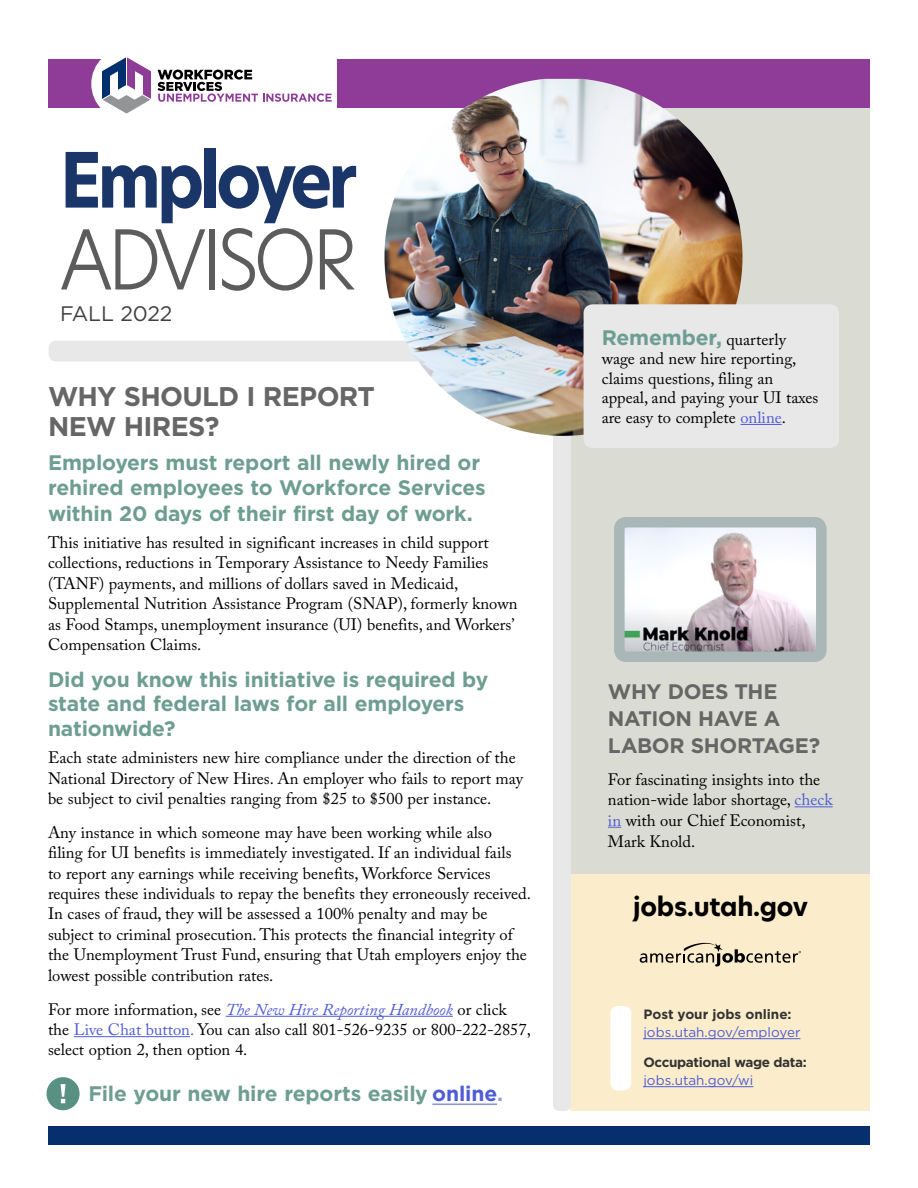
<style>
.page{position:relative;width:918px;height:1188px;background:#fff}
.page>*{position:absolute;margin:0;border:0;box-sizing:border-box;transform-origin:0 0}
.t1{font:300 81px "New Hero";letter-spacing:-.07em;color:#4a4a4a;scale:.93 1}
.t2{font:700 74.55px "New Hero";letter-spacing:-.06em;color:#1a3668;scale:.93 1}
.t3{font:700 27px/30px "Gotham HTF";letter-spacing:-.025em;color:#666}
.t4{font:700 25.5px "New Hero";letter-spacing:-.01em;color:#000}
.t5{font:700 21px/25.5px "Gotham HTF";letter-spacing:-.01em;color:#6e9e91}
.t6{font:700 21px/27px "Gotham HTF";letter-spacing:-.02em;color:#666}
.t7{font:21px "Gotham HTF";letter-spacing:-.01em;color:#404040}
.t8{font:16.5px/20.4px "Adobe Caslon Pro";color:#000}
.t9{font:13.5px "Gotham HTF";color:#4f5cd6}
.t10{font:700 13.5px "Gotham HTF";letter-spacing:-.025em;color:#333}
.t11{font:700 13.5px "Gotham HTF";color:#333}
.s1{font-style:italic;color:#4f5cd6}
.s2{color:#4f5cd6}
.s3{color:#959de6}
.s4{font-family:"Adobe Caslon Pro";font-weight:400;font-size:16.5px;color:#000}
</style>
<div class="page">
<div style="left:49px;top:341px;width:821px;height:20px;background:#e8e8e8;border-radius:8px"></div>
<div style="left:571px;top:108px;width:299px;height:767px;background:#dadbd2"></div>
<div style="left:338px;top:60px;width:532px;height:48px;background:#8e3c97"></div>
<div style="left:48px;top:60px;width:86px;height:48px;background:#8e3c97"></div>
<div style="left:91px;top:48px;width:72px;height:72px;background:#fff;border-radius:50%"></div>
<svg style="left:102px;top:57px;width:49px;height:57px"></svg>
<svg style="left:157px;top:70px;width:175px;height:32px"></svg>
<div style="left:571px;top:875px;width:299px;height:236px;background:#fbedcb"></div>
<div style="left:48px;top:1126px;width:822px;height:18px;background:#062f6e"></div>
<hr style="left:226px;top:1016px;width:227px;height:1px;background:#4f5cd6">
<hr style="left:74px;top:1036px;width:116px;height:1px;background:#4f5cd6">
<svg style="left:640px;top:943px;width:161px;height:23px"></svg>
<hr style="left:643px;top:1038px;width:158px;height:1px;background:#4f5cd6">
<hr style="left:643px;top:1086px;width:110px;height:1px;background:#4f5cd6">
<div style="left:610px;top:1006px;width:21px;height:85px;background:#fff;border-radius:8px"></div>
<div style="left:553px;top:356px;width:18px;height:755px;background:#e8e8e8;border-radius:6px"></div>
<hr style="left:795px;top:806px;width:38px;height:1px;background:#4f5cd6">
<svg style="left:608px;top:827px;width:13px;height:1px"></svg>
<img style="left:384px;top:79px;width:358px;height:357px">
<img style="left:625px;top:528px;width:191px;height:123px">
<div style="left:614px;top:517px;width:213px;height:145px;border:10px solid #a9b7b7;border-radius:7px"></div>
<div style="left:46px;top:1077px;width:34px;height:33px;background:#589182;border-radius:50%"></div>
<svg style="left:61px;top:1084px;width:4px;height:19px"></svg>
<hr style="left:432px;top:1104px;width:65px;height:1px;background:#4f5cd6">
<div style="left:584px;top:304px;width:255px;height:144px;background:#e8e8e8;border-radius:9px"></div>
<hr style="left:741px;top:424px;width:41px;height:1px;background:#4f5cd6">
<h2 class="t2" style="left:60px;top:129px;width:321px">Employer</h2>
<h1 class="t1" style="left:60px;top:204px;width:321px">ADVISOR</h1>
<p class="t7" style="left:60px;top:302px;width:114px">FALL 2022</p>
<h3 class="t3" style="left:48px;top:381px;width:329px">WHY SHOULD I REPORT<br>NEW HIRES?</h3>
<p class="t5" style="left:48px;top:449px;width:439px">Employers must report all newly hired or rehired employees to Workforce Services within 20 days of their first day of work.</p>
<p class="t8" style="left:48px;top:532px;width:471px">This initiative has resulted in significant increases in child support collections, reductions in Temporary Assistance to Needy Families (TANF) payments, and millions of dollars saved in Medicaid, Supplemental Nutrition Assistance Program (SNAP), formerly known as Food Stamps, unemployment insurance (UI) benefits, and Workers’ Compensation Claims.</p>
<p class="t5" style="left:48px;top:666px;width:442px;line-height:24.8px">Did you know this initiative is required by state and federal laws for all employers nationwide?</p>
<p class="t8" style="left:48px;top:747px;width:477px">Each state administers new hire compliance under the direction of the<br>National Directory of New Hires. An employer who fails to report may be subject to civil penalties ranging from $25 to $500 per instance.</p>
<p class="t8" style="left:48px;top:822px;width:484px">Any instance in which someone may have been working while also filing for UI benefits is immediately investigated. If an individual fails<br>to report any earnings while receiving benefits, Workforce Services requires these individuals to repay the benefits they erroneously received.<br>In cases of fraud, they will be assessed a 100% penalty and may be subject to criminal prosecution. This protects the financial integrity of the Unemployment Trust Fund, ensuring that Utah employers enjoy the lowest possible contribution rates.</p>
<p class="t8" style="left:48px;top:999px;width:484px">For more information, see <span class="s1">The New Hire Reporting Handbook</span> or click the <span class="s2">Live Chat button.</span> You can also call 801-526-9235 or 800-222-2857, select option 2, then option 4.</p>
<p class="t5" style="left:88px;top:1081px;width:416px">File your new hire reports easily <span class="s2">online</span><span class="s3">.</span></p>
<p class="t5" style="left:602px;top:324px;width:186px">Remember, <span class="s4">quarterly</span></p>
<p class="t8" style="left:602px;top:349px;width:218px;line-height:19.5px">wage and new hire reporting, claims questions, filing an appeal, and paying your UI taxes are easy to complete <span class="s2">online</span>.</p>
<p class="t6" style="left:608px;top:678px;width:214px">WHY DOES THE<br>NATION HAVE A<br>LABOR SHORTAGE?</p>
<p class="t8" style="left:608px;top:769px;width:226px;line-height:20.9px">For fascinating insights into the nation-wide labor shortage, <span class="s2">check in</span> with our Chief Economist,<br>Mark Knold.</p>
<h3 class="t4" style="left:633px;top:889px;width:176px">jobs.utah.gov</h3>
<p class="t11" style="left:643px;top:1006px;width:150px">Post your jobs online:</p>
<p class="t9" style="left:643px;top:1025px;width:159px">jobs.utah.gov/employer</p>
<p class="t10" style="left:643px;top:1054px;width:165px">Occupational wage data:</p>
<p class="t9" style="left:643px;top:1073px;width:111px">jobs.utah.gov/wi</p>
</div>
